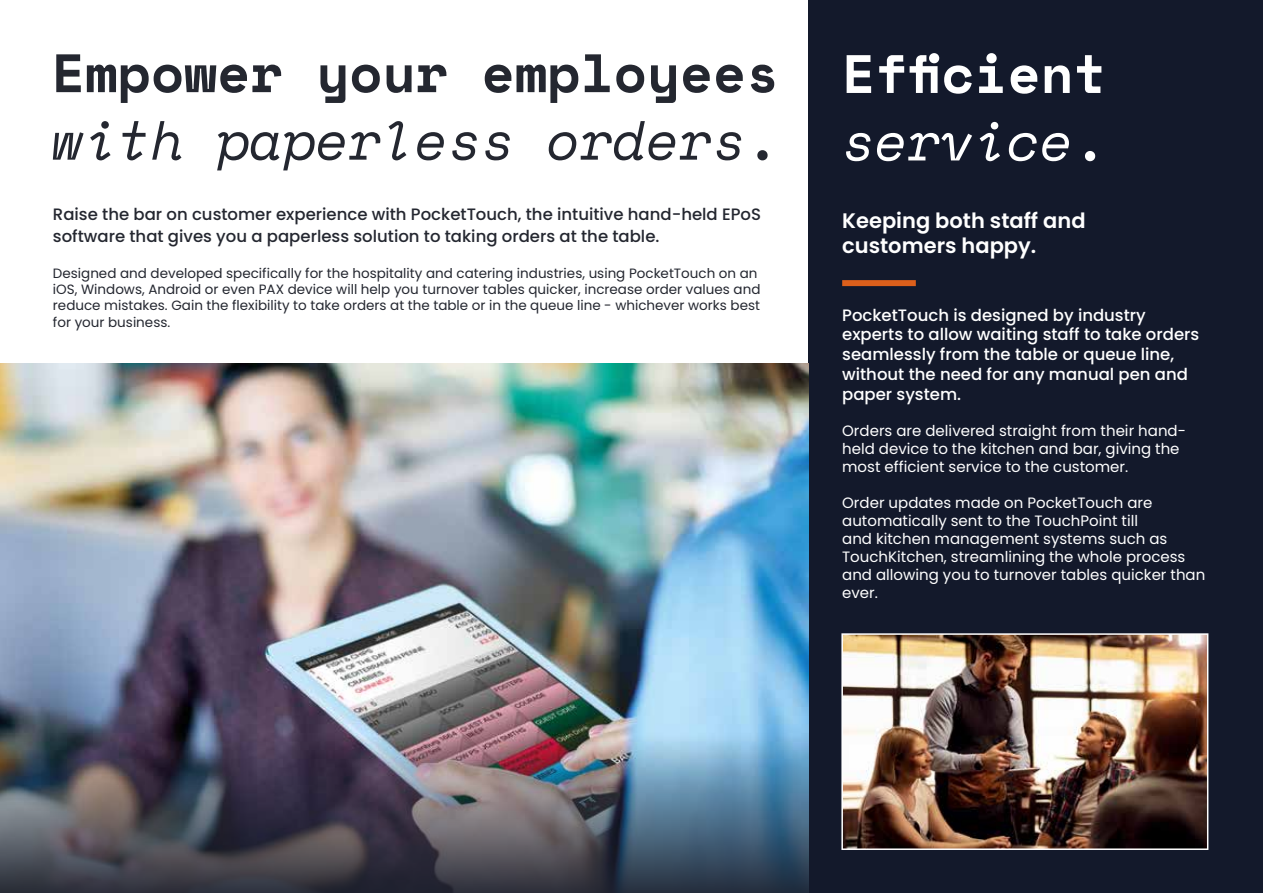
<style>
.page{position:relative;width:1263px;height:893px;background:#fff}
.page>*{position:absolute;margin:0;border:0;box-sizing:border-box;transform-origin:0 0}
.t1{font:700 54px/67.5px "Space Mono";color:#242730}
.t2{font:700 54px/67.5px "Space Mono";color:#fff}
.t3{font:600 21px/25.2px "Poppins";color:#fff}
.t4{font:500 16.5px/19.8px "Poppins";color:#fff}
.t5{font:500 16.5px/21.6px "Poppins";color:#242730}
.t6{font:15px/18px "Poppins";color:#fff}
.t7{font:13.5px/16.2px "Poppins";color:#242730}
.s1{font-weight:400;font-style:italic}
</style>
<div class="page">
<div style="left:808px;top:0;width:455px;height:893px;background:#13192b"></div>
<img style="left:0;top:363px;width:808px;height:373px">
<img style="left:0;top:736px;width:808px;height:157px">
<div style="left:842px;top:280px;width:74px;height:6px;background:#dc5f1b"></div>
<img style="left:844px;top:636px;width:361px;height:211px">
<div style="left:841px;top:633px;width:367px;height:217px;border:2px solid #fff"></div>
<h1 class="t1" style="left:52px;top:37px;width:729px">Empower your employees <span class="s1">with paperless orders</span>.</h1>
<p class="t5" style="left:53px;top:204px;width:709px">Raise the bar on customer experience with PocketTouch, the intuitive hand-held EPoS software that gives you a paperless solution to taking orders at the table.</p>
<p class="t7" style="left:53px;top:265px;width:709px">Designed and developed specifically for the hospitality and catering industries, using PocketTouch on an iOS, Windows, Android or even PAX device will help you turnover tables quicker, increase order values and reduce mistakes. Gain the flexibility to take orders at the table or in the queue line - whichever works best for your business.</p>
<h1 class="t2" style="left:842px;top:38px;width:266px">Efficient <span class="s1">service</span>.</h1>
<h2 class="t3" style="left:842px;top:208px;width:245px">Keeping both staff and customers happy.</h2>
<p class="t4" style="left:842px;top:305px;width:359px">PocketTouch is designed by industry experts to allow waiting staff to take orders seamlessly from the table or queue line, without the need for any manual pen and paper system.</p>
<p class="t6" style="left:842px;top:422px;width:345px">Orders are delivered straight from their hand&shy;held device to the kitchen and bar, giving the most efficient service to the customer.</p>
<p class="t6" style="left:842px;top:494px;width:365px">Order updates made on PocketTouch are automatically sent to the TouchPoint till<br>and kitchen management systems such as TouchKitchen, streamlining the whole process and allowing you to turnover tables quicker than ever.</p>
</div>
